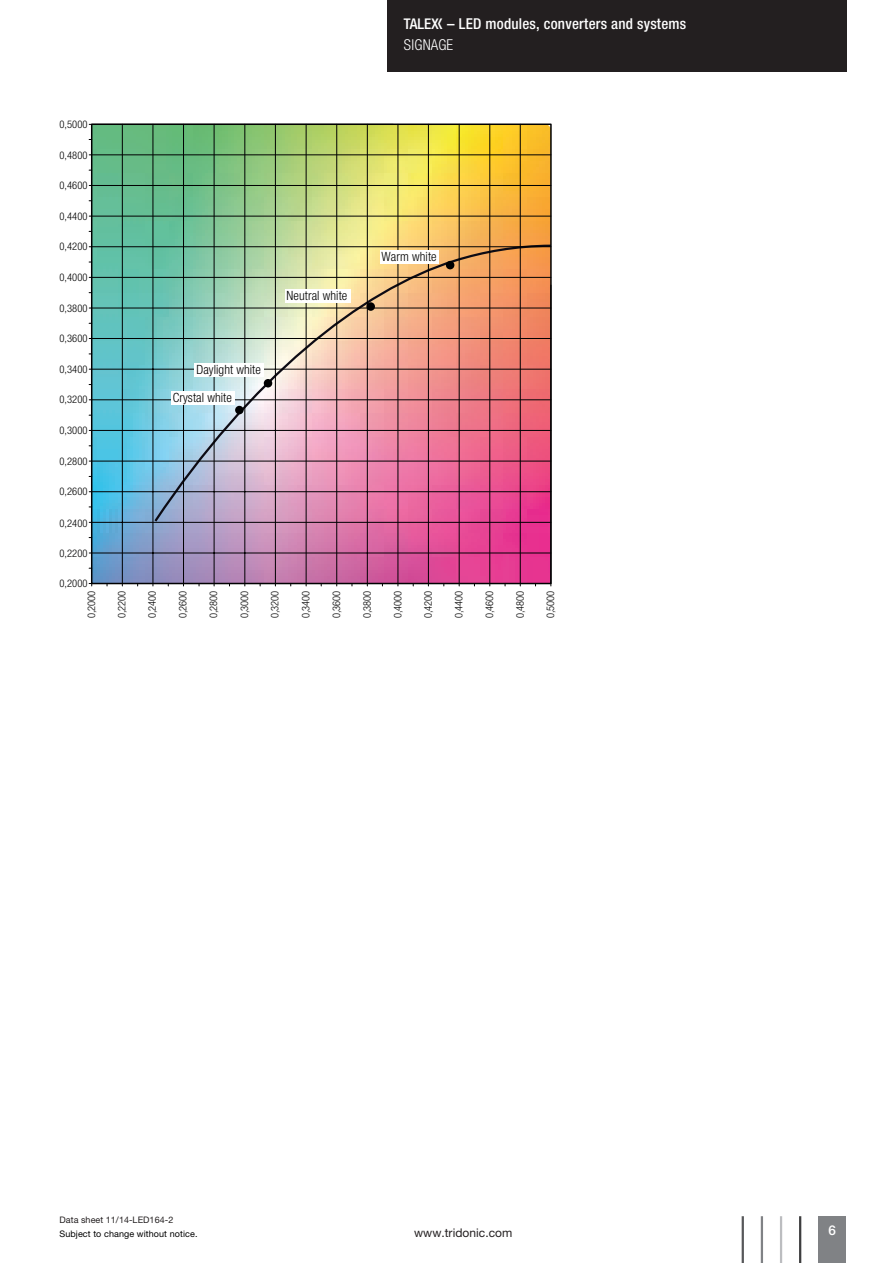
<style>
.page{position:relative;width:893px;height:1263px;background:#fff}
.page>*{position:absolute;margin:0;border:0;box-sizing:border-box;transform-origin:0 0}
.t1{font:500 condensed 15px "Helvetica Neue LTW1 G";letter-spacing:.015em;color:#fff}
.t2{font:300 condensed 15px "Helvetica Neue LTW1 G";letter-spacing:.015em;color:#fff}
.t3{font:500 13.5px "Helvetica Neue LTW1 G";color:#fff}
.t4{font:300 condensed 12.75px "Helvetica Neue LTW1 G";letter-spacing:.005em;color:#000001}
.t5{font:12px "Helvetica Neue LTW1 G";letter-spacing:.005em;color:#231f20}
.t6{font:300 condensed 10.5px "Helvetica Neue LTW1 G";color:#000001}
.t7{font:9px "Helvetica Neue LTW1 G";letter-spacing:.01em;color:#000}
.t8{font:9px "Helvetica Neue LTW1 G";letter-spacing:.005em;color:#231f20}
</style>
<div class="page">
<div style="left:387px;top:0;width:459px;height:72px;background:#231f20"></div>
<div style="left:819px;top:1216px;width:27px;height:47px;background:#808285"></div>
<hr style="left:799px;top:1216px;width:2px;height:47px;background:#3e3e3f">
<hr style="left:780px;top:1216px;width:2px;height:47px;background:#bcbdc0">
<hr style="left:761px;top:1216px;width:2px;height:47px;background:#808285">
<hr style="left:742px;top:1216px;width:2px;height:47px;background:#57585a">
<img style="left:94px;top:127px;width:455px;height:454px">
<img style="left:152px;top:243px;width:397px;height:281px">
<div style="left:264px;top:379px;width:8px;height:8px;background:#000001;border-radius:50%"></div>
<div style="left:91px;top:124px;width:461px;height:460px;border:2px solid #000001"></div>
<hr style="left:89px;top:553px;width:462px;height:1px;background:#000001">
<hr style="left:89px;top:491px;width:462px;height:1px;background:#000001">
<hr style="left:89px;top:430px;width:462px;height:1px;background:#000001">
<hr style="left:89px;top:369px;width:462px;height:1px;background:#000001">
<hr style="left:153px;top:124px;width:1px;height:462px;background:#000001">
<hr style="left:214px;top:124px;width:1px;height:462px;background:#000001">
<hr style="left:275px;top:124px;width:1px;height:462px;background:#000001">
<hr style="left:367px;top:124px;width:1px;height:462px;background:#000001">
<hr style="left:244px;top:124px;width:1px;height:462px;background:#000001">
<hr style="left:306px;top:124px;width:1px;height:462px;background:#000001">
<hr style="left:122px;top:124px;width:1px;height:462px;background:#000001">
<hr style="left:183px;top:124px;width:1px;height:462px;background:#000001">
<hr style="left:89px;top:522px;width:462px;height:1px;background:#000001">
<hr style="left:89px;top:461px;width:462px;height:1px;background:#000001">
<hr style="left:89px;top:399px;width:462px;height:1px;background:#000001">
<hr style="left:89px;top:338px;width:462px;height:1px;background:#000001">
<hr style="left:89px;top:308px;width:462px;height:1px;background:#000001">
<hr style="left:89px;top:277px;width:462px;height:1px;background:#000001">
<hr style="left:89px;top:246px;width:462px;height:1px;background:#000001">
<hr style="left:89px;top:216px;width:462px;height:1px;background:#000001">
<hr style="left:89px;top:185px;width:462px;height:1px;background:#000001">
<hr style="left:89px;top:154px;width:462px;height:1px;background:#000001">
<hr style="left:89px;top:124px;width:304px;height:1px;background:#000001">
<hr style="left:336px;top:124px;width:1px;height:462px;background:#000001">
<hr style="left:398px;top:124px;width:1px;height:462px;background:#000001">
<hr style="left:428px;top:124px;width:1px;height:462px;background:#000001">
<hr style="left:459px;top:124px;width:1px;height:462px;background:#000001">
<hr style="left:489px;top:124px;width:1px;height:462px;background:#000001">
<hr style="left:520px;top:124px;width:1px;height:462px;background:#000001">
<hr style="left:551px;top:285px;width:1px;height:301px;background:#000001">
<div style="left:194px;top:363px;width:69px;height:14px;background:#fff"></div>
<div style="left:366px;top:302px;width:9px;height:9px;background:#000001;border-radius:50%"></div>
<div style="left:446px;top:261px;width:8px;height:8px;background:#000001;border-radius:50%"></div>
<div style="left:380px;top:250px;width:59px;height:14px;background:#fff"></div>
<div style="left:285px;top:289px;width:65px;height:13px;background:#fff"></div>
<div style="left:235px;top:406px;width:9px;height:8px;background:#000001;border-radius:50%"></div>
<div style="left:171px;top:392px;width:63px;height:13px;background:#fff"></div>
<p class="t6" style="left:60px;top:118px;width:30px">0,5000</p>
<p class="t6" style="left:60px;top:149px;width:30px">0,4800</p>
<p class="t6" style="left:60px;top:179px;width:30px">0,4600</p>
<p class="t6" style="left:60px;top:210px;width:30px">0,4400</p>
<p class="t6" style="left:60px;top:241px;width:30px">0,4200</p>
<p class="t6" style="left:60px;top:271px;width:30px">0,4000</p>
<p class="t6" style="left:60px;top:302px;width:30px">0,3800</p>
<p class="t6" style="left:60px;top:332px;width:30px">0,3600</p>
<p class="t6" style="left:60px;top:363px;width:30px">0,3400</p>
<p class="t6" style="left:60px;top:393px;width:30px">0,3200</p>
<p class="t6" style="left:60px;top:424px;width:30px">0,3000</p>
<p class="t6" style="left:60px;top:455px;width:30px">0,2800</p>
<p class="t6" style="left:60px;top:485px;width:30px">0,2600</p>
<p class="t6" style="left:60px;top:518px;width:30px">0,2400</p>
<p class="t6" style="left:60px;top:547px;width:30px">0,2200</p>
<p class="t6" style="left:60px;top:577px;width:30px">0,2000</p>
<h1 class="t1" style="left:447px;top:14px;width:240px">– LED modules, converters and systems</h1>
<h1 class="t2" style="left:404px;top:36px;width:51px">SIGNAGE</h1>
<p class="t4" style="left:196px;top:362px;width:66px">Daylight white</p>
<p class="t4" style="left:173px;top:390px;width:61px">Crystal white</p>
<p class="t4" style="left:287px;top:288px;width:62px">Neutral white</p>
<p class="t4" style="left:382px;top:249px;width:57px">Warm white</p>
<p class="t6" style="left:85px;top:618px;width:29px;rotate:-90deg">0,2000</p>
<p class="t6" style="left:116px;top:618px;width:29px;rotate:-90deg">0,2200</p>
<p class="t6" style="left:146px;top:618px;width:29px;rotate:-90deg">0,2400</p>
<p class="t6" style="left:177px;top:618px;width:29px;rotate:-90deg">0,2600</p>
<p class="t6" style="left:207px;top:618px;width:29px;rotate:-90deg">0,2800</p>
<p class="t6" style="left:238px;top:618px;width:29px;rotate:-90deg">0,3000</p>
<p class="t6" style="left:269px;top:618px;width:29px;rotate:-90deg">0,3200</p>
<p class="t6" style="left:300px;top:618px;width:29px;rotate:-90deg">0,3400</p>
<p class="t6" style="left:330px;top:618px;width:29px;rotate:-90deg">0,3600</p>
<p class="t6" style="left:361px;top:618px;width:29px;rotate:-90deg">0,3800</p>
<p class="t6" style="left:391px;top:618px;width:29px;rotate:-90deg">0,4000</p>
<p class="t6" style="left:422px;top:618px;width:29px;rotate:-90deg">0,4200</p>
<p class="t6" style="left:453px;top:618px;width:29px;rotate:-90deg">0,4400</p>
<p class="t6" style="left:483px;top:618px;width:29px;rotate:-90deg">0,4600</p>
<p class="t6" style="left:514px;top:618px;width:29px;rotate:-90deg">0,4800</p>
<p class="t6" style="left:544px;top:618px;width:29px;rotate:-90deg">0,5000</p>
<p class="t8" style="left:60px;top:1214px;width:115px">Data sheet 11/14-LED164-2</p>
<p class="t7" style="left:60px;top:1229px;width:139px">Subject to change without notice.</p>
<p class="t5" style="left:414px;top:1226px;width:100px">www.tridonic.com</p>
<p class="t3" style="left:829px;top:1222px;width:9px">6</p>
</div>
